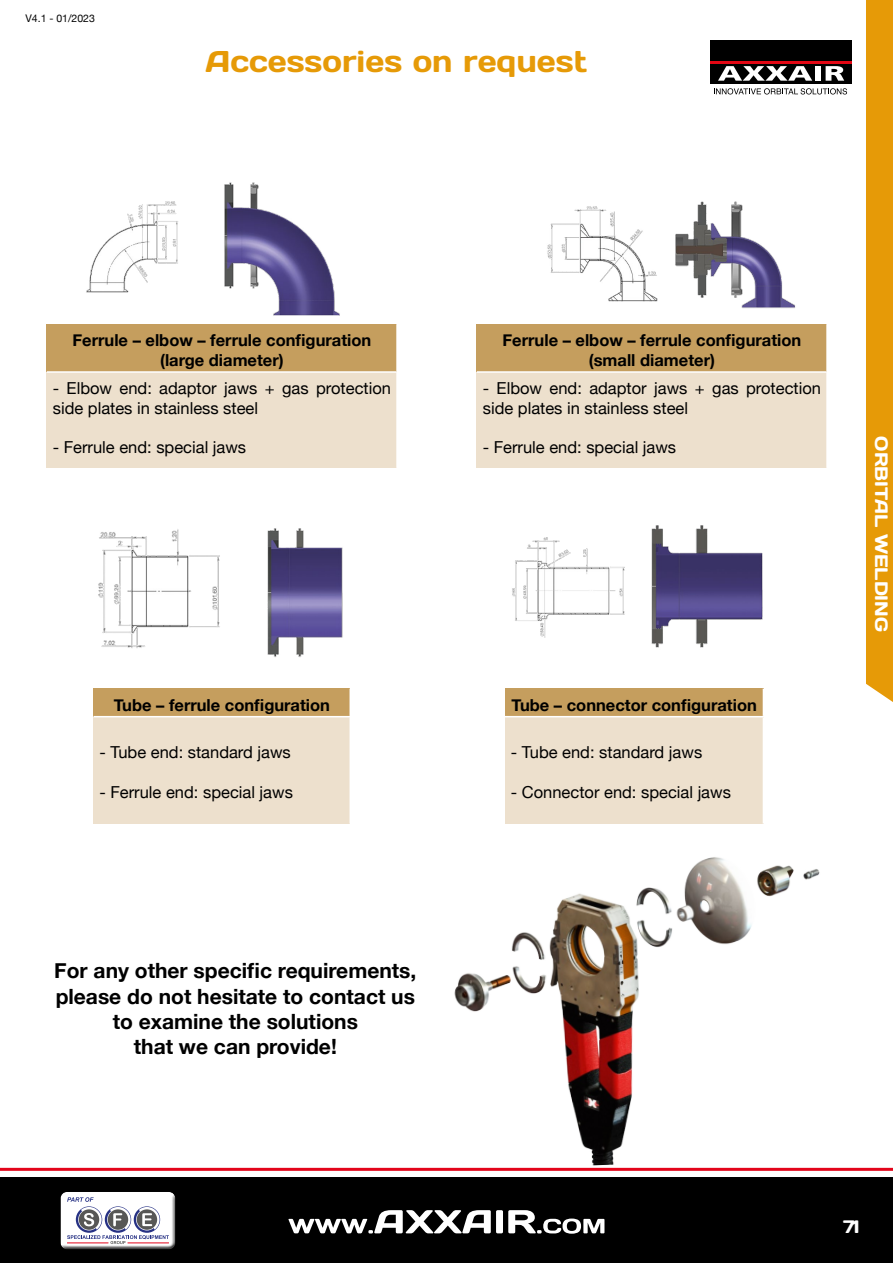
<style>
.page{position:relative;width:893px;height:1263px;background:#fff}
.page>*{position:absolute;margin:0;border:0;box-sizing:border-box;transform-origin:0 0}
.t1{font:30px "Days One";color:#e69a07}
.t2{font:700 21px/25.2px "Helvetica Neue";color:#000;text-align:center}
.t3{font:18px "Days One";color:#fff}
.t4{font:16.5px/19.8px "Helvetica Neue";color:#000}
.t5{font:700 16.5px/19.8px "Helvetica Neue";color:#000;text-align:center}
.t6{font:10.5px "Helvetica Neue";color:#000}
</style>
<div class="page">
<div style="left:0;top:1178px;width:893px;height:85px;background:#000"></div>
<hr style="left:0;top:1168px;width:893px;height:3px;background:#e3051b">
<div style="left:56px;top:1187px;width:122px;height:61px;background:#fff;opacity:.75"></div>
<div style="left:58px;top:1193px;width:122px;height:57px;background:#000;opacity:.75"></div>
<div style="left:711px;top:40px;width:141px;height:44px;background:#000"></div>
<hr style="left:711px;top:61px;width:141px;height:3px;background:#e30613">
<svg style="left:718px;top:66px;width:94px;height:15px"></svg>
<div style="left:815px;top:66px;width:6px;height:15px;background:#fff"></div>
<svg style="left:826px;top:66px;width:18px;height:15px"></svg>
<svg style="left:714px;top:88px;width:133px;height:6px"></svg>
<svg style="left:288px;top:1210px;width:316px;height:24px"></svg>
<div style="left:866px;top:0;width:27px;height:702px;background:#e69a07"></div>
<img style="left:547px;top:201px;width:249px;height:108px">
<div style="left:47px;top:324px;width:350px;height:48px;background:#c59e5e"></div>
<div style="left:47px;top:372px;width:350px;height:96px;background:#ede0cd"></div>
<hr style="left:47px;top:371px;width:351px;height:2px;background:#fff">
<hr style="left:396px;top:324px;width:2px;height:47px;background:#fff">
<hr style="left:396px;top:373px;width:2px;height:95px;background:#fff">
<img style="left:86px;top:182px;width:254px;height:134px">
<div style="left:477px;top:324px;width:350px;height:48px;background:#c59e5e"></div>
<div style="left:477px;top:372px;width:350px;height:96px;background:#ede0cd"></div>
<hr style="left:477px;top:371px;width:351px;height:2px;background:#fff">
<hr style="left:826px;top:324px;width:2px;height:47px;background:#fff">
<hr style="left:826px;top:373px;width:2px;height:95px;background:#fff">
<div style="left:93px;top:688px;width:257px;height:29px;background:#c59e5e"></div>
<div style="left:93px;top:717px;width:257px;height:107px;background:#ede0cd"></div>
<hr style="left:93px;top:716px;width:258px;height:1px;background:#fff">
<img style="left:98px;top:528px;width:245px;height:129px">
<div style="left:505px;top:688px;width:258px;height:29px;background:#c59e5e"></div>
<div style="left:505px;top:717px;width:258px;height:107px;background:#ede0cd"></div>
<hr style="left:505px;top:716px;width:259px;height:1px;background:#fff">
<img style="left:512px;top:525px;width:251px;height:123px">
<img style="left:446px;top:857px;width:394px;height:311px">
<p class="t6" style="left:26px;top:11px;width:71px">V4.1 - 01/2023</p>
<h1 class="t1" style="left:205px;top:43px;width:383px">Accessories on request</h1>
<p class="t5" style="left:73px;top:330px;width:300px">Ferrule – elbow – ferrule configuration (large diameter)</p>
<p class="t4" style="left:53px;top:379px;width:340px">- Elbow end: adaptor jaws + gas protection side plates in stainless steel</p>
<p class="t4" style="left:53px;top:438px;width:195px">- Ferrule end: special jaws</p>
<p class="t5" style="left:114px;top:694px;width:218px">Tube – ferrule configuration</p>
<p class="t4" style="left:99px;top:743px;width:193px">- Tube end: standard jaws</p>
<p class="t4" style="left:99px;top:783px;width:195px">- Ferrule end: special jaws</p>
<p class="t2" style="left:54px;top:958px;width:364px">For any other specific requirements, please do not hesitate to contact us to examine the solutions<br>that we can provide!</p>
<p class="t5" style="left:502px;top:330px;width:300px">Ferrule – elbow – ferrule configuration (small diameter)</p>
<p class="t4" style="left:483px;top:379px;width:340px">- Elbow end: adaptor jaws + gas protection side plates in stainless steel</p>
<p class="t4" style="left:483px;top:438px;width:195px">- Ferrule end: special jaws</p>
<p class="t5" style="left:511px;top:694px;width:247px">Tube – connector configuration</p>
<p class="t4" style="left:511px;top:743px;width:193px">- Tube end: standard jaws</p>
<p class="t4" style="left:511px;top:783px;width:222px">- Connector end: special jaws</p>
<p class="t3" style="left:893px;top:436px;width:197px;rotate:90deg">ORBITAL WELDING</p>
<p class="t3" style="left:843px;top:1215px;width:18px">71</p>
</div>
